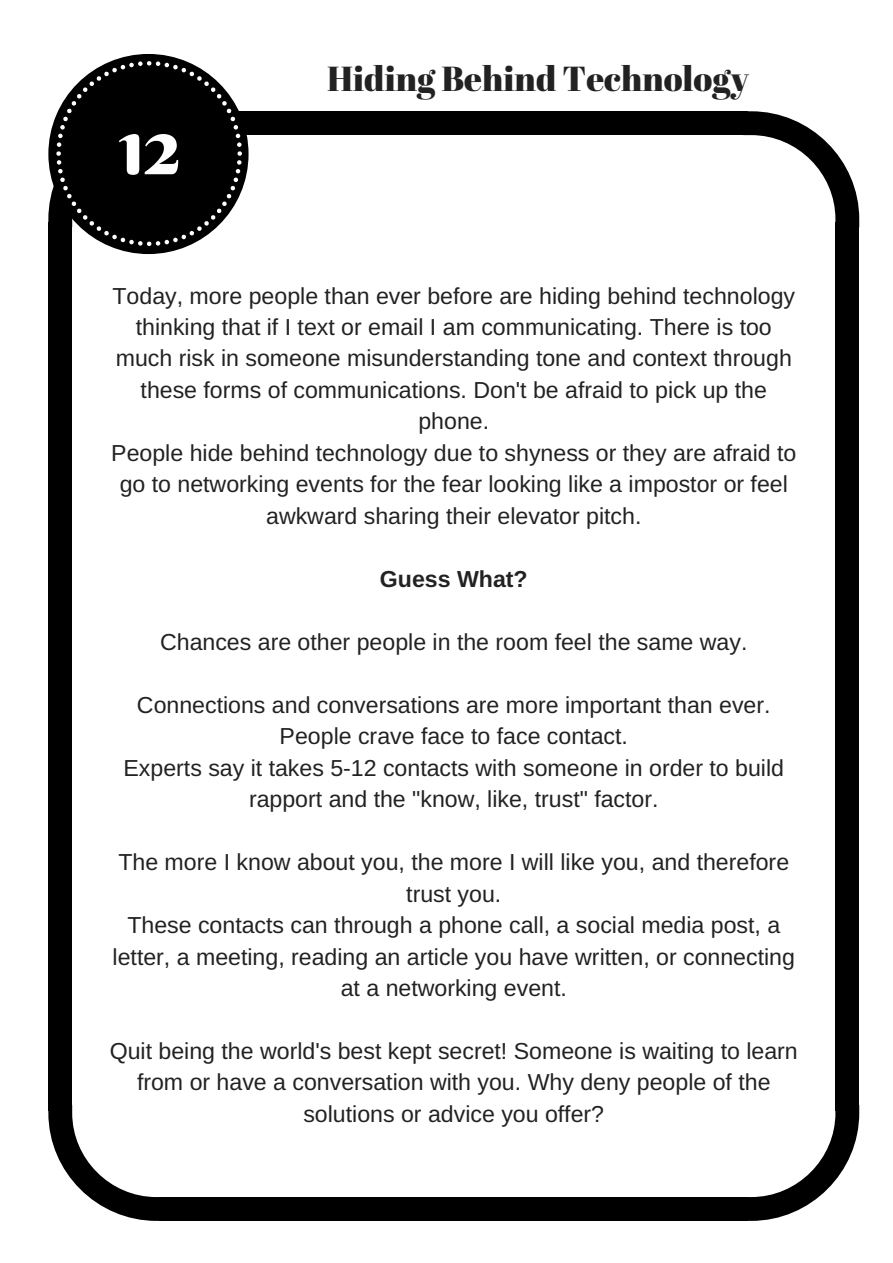
<style>
.page{position:relative;width:893px;height:1263px;background:#fff}
.page>*{position:absolute;margin:0;border:0;box-sizing:border-box;transform-origin:0 0}
.t1{font:79.35px "Berkshire Swash";color:#fff}
.t2{font:34.65px "Abril Fatface";color:#222}
.t3{font:23.1px/31.5px "Arimo";color:#222;text-align:center}
.t4{font:700 23.1px "Arimo";color:#222}
</style>
<div class="page">
<svg style="left:743px;top:111px;width:116px;height:111px"></svg>
<div style="left:159px;top:111px;width:589px;height:24px;background:#000"></div>
<div style="left:48px;top:222px;width:24px;height:889px;background:#000"></div>
<div style="left:159px;top:1197px;width:589px;height:24px;background:#000"></div>
<svg style="left:48px;top:1105px;width:111px;height:116px"></svg>
<div style="left:835px;top:222px;width:24px;height:889px;background:#000"></div>
<svg style="left:748px;top:1111px;width:111px;height:110px"></svg>
<div style="left:48px;top:54px;width:200px;height:200px;background:#000;border-radius:50%"></div>
<svg style="left:48px;top:61px;width:194px;height:185px"></svg>
<h1 class="t1" style="left:119px;top:97px;width:64px">12</h1>
<h2 class="t2" style="left:327px;top:54px;width:423px">Hiding Behind Technology</h2>
<p class="t3" style="left:111px;top:280px;width:686px">Today, more people than ever before are hiding behind technology thinking that if I text or email I am communicating. There is too much risk in someone misunderstanding tone and context through these forms of communications. Don't be afraid to pick up the phone.<br>People hide behind technology due to shyness or they are afraid to go to networking events for the fear looking like a impostor or feel awkward sharing their elevator pitch.</p>
<p class="t4" style="left:380px;top:566px;width:149px">Guess What?</p>
<p class="t3" style="left:160px;top:626px;width:589px">Chances are other people in the room feel the same way.</p>
<p class="t3" style="left:123px;top:689px;width:662px">Connections and conversations are more important than ever.<br>People crave face to face contact.<br>Experts say it takes 5-12 contacts with someone in order to build rapport and the "know, like, trust" factor.</p>
<p class="t3" style="left:113px;top:846px;width:684px">The more I know about you, the more I will like you, and therefore trust you.<br>These contacts can through a phone call, a social media post, a letter, a meeting, reading an article you have written, or connecting at a networking event.</p>
<p class="t3" style="left:110px;top:1035px;width:689px">Quit being the world's best kept secret! Someone is waiting to learn from or have a conversation with you. Why deny people of the solutions or advice you offer?</p>
</div>
